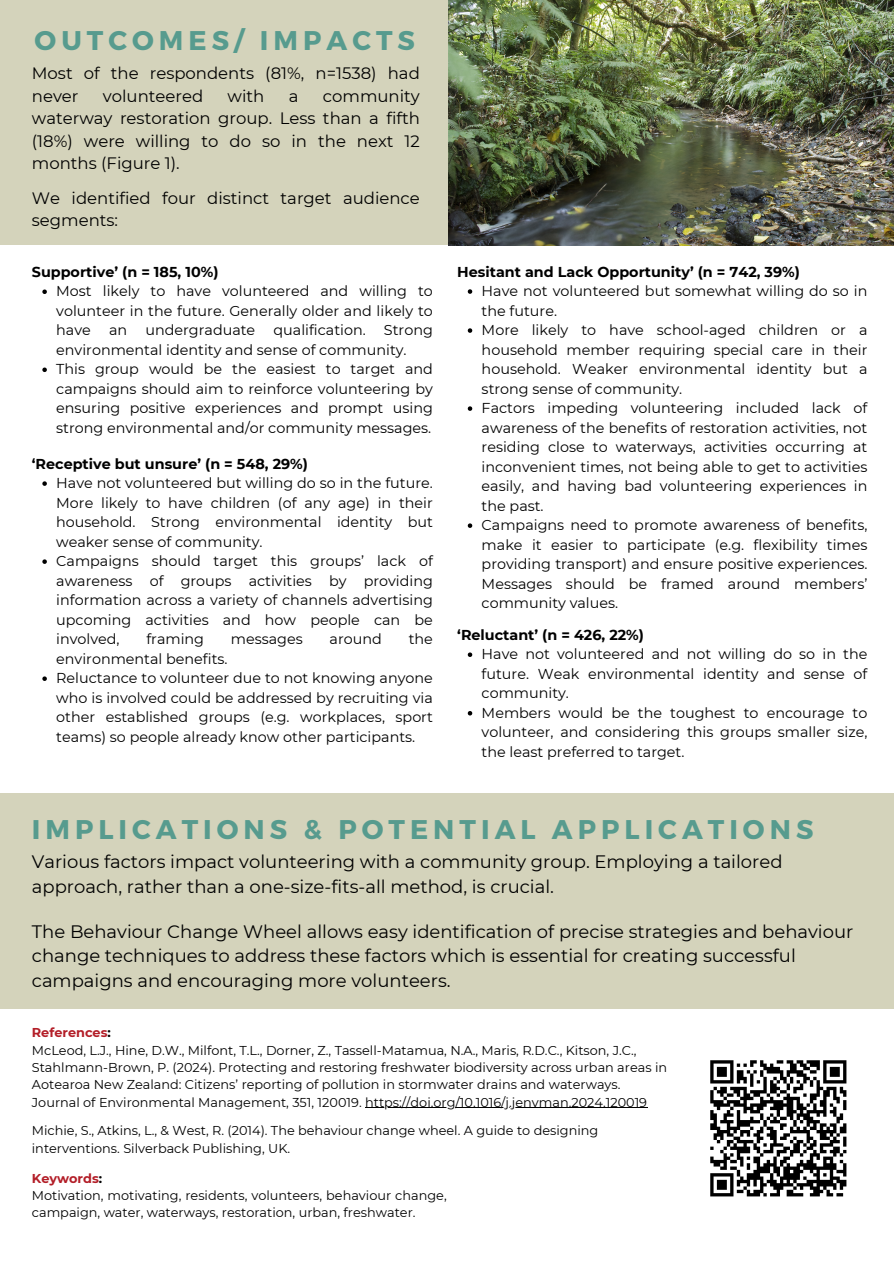
<style>
.page{position:relative;width:894px;height:1264px;background:#fff}
.page>*{position:absolute;margin:0;border:0;box-sizing:border-box;transform-origin:0 0}
.t1{font:700 27px "Montserrat";letter-spacing:.185em;color:#579b8e}
.t2{font:18px/24.8px "Montserrat";color:#000}
.t3{font:16.5px/22.5px "Montserrat";color:#000}
.t4{font:14.4px/19.5px "Montserrat";color:#000}
.t5{font:700 14.4px "Montserrat";color:#000}
.t6{font:12.9px/17.4px "Montserrat";color:#000}
.s1{font-weight:700;color:#b31e28}
.s2{font-weight:700}
</style>
<div class="page">
<div style="left:0;top:0;width:457px;height:245px;background:#d4d3bb"></div>
<img style="left:448px;top:0;width:445px;height:245px">
<div style="left:0;top:793px;width:893px;height:215px;background:#d4d3bb"></div>
<svg style="left:42px;top:289px;width:5px;height:5px"></svg>
<svg style="left:42px;top:367px;width:5px;height:5px"></svg>
<svg style="left:42px;top:481px;width:5px;height:5px"></svg>
<svg style="left:42px;top:559px;width:5px;height:5px"></svg>
<svg style="left:42px;top:676px;width:5px;height:5px"></svg>
<svg style="left:467px;top:289px;width:5px;height:5px"></svg>
<svg style="left:467px;top:328px;width:5px;height:5px"></svg>
<svg style="left:467px;top:406px;width:5px;height:5px"></svg>
<svg style="left:467px;top:523px;width:5px;height:5px"></svg>
<svg style="left:467px;top:652px;width:5px;height:5px"></svg>
<svg style="left:467px;top:711px;width:5px;height:4px"></svg>
<hr style="left:365px;top:1107px;width:282px;height:1px;background:#000">
<img style="left:710px;top:1060px;width:137px;height:137px">
<h1 class="t1" style="left:35px;top:23px;width:382px">OUTCOMES/ IMPACTS</h1>
<p class="t3" style="left:32px;top:62px;width:389px">Most of the respondents (81%, n=1538) had never</p>
<p class="t3" style="left:32px;top:84px;width:389px;text-align:justify;text-indent:291px">community waterway restoration group. Less than a fifth (18%) were willing to do so in the next 12 months (Figure 1).</p>
<p class="t3" style="left:32px;top:186px;width:389px">We identified four distinct target audience segments:</p>
<p class="t5" style="left:32px;top:263px;width:188px">Supportive’ (n = 185, 10%)</p>
<p class="t4" style="left:56px;top:281px;width:378px;text-align:justify">Most likely to have volunteered and willing to volunteer in the future. Generally older and likely to have</p>
<p class="t3" style="left:103px;top:84px;width:102px">volunteered</p>
<p class="t3" style="left:227px;top:84px;width:38px">with</p>
<p class="t3" style="left:289px;top:84px;width:11px">a</p>
<p class="t4" style="left:109px;top:320px;width:20px">an</p>
<p class="t4" style="left:145px;top:320px;width:111px">undergraduate</p>
<p class="t4" style="left:273px;top:320px;width:94px">qualification.</p>
<p class="t4" style="left:56px;top:320px;width:378px;text-indent:327px">Strong environmental identity and sense of community.<br>This group would be the easiest to target and campaigns should aim to reinforce volunteering by ensuring positive experiences and prompt using strong environmental and/or community messages.</p>
<p class="t5" style="left:32px;top:454px;width:277px">‘Receptive but unsure’ (n = 548, 29%)</p>
<p class="t4" style="left:56px;top:473px;width:378px">Have not volunteered but willing do so in the future.<br>More likely to have children (of any age) in their household. Strong environmental identity but weaker sense of community.<br>Campaigns should target this groups’ lack of awareness of groups activities by providing information across a variety of channels advertising upcoming activities and how people can be involved,</p>
<p class="t4" style="left:146px;top:629px;width:59px">framing</p>
<p class="t4" style="left:231px;top:629px;width:73px">messages</p>
<p class="t4" style="left:329px;top:629px;width:54px">around</p>
<p class="t4" style="left:408px;top:629px;width:26px">the</p>
<p class="t4" style="left:56px;top:648px;width:378px">environmental benefits.<br>Reluctance to volunteer due to not knowing anyone who is involved could be addressed by recruiting via other established groups (e.g. workplaces, sport teams) so people already know other participants.</p>
<p class="t5" style="left:457px;top:262px;width:344px">Hesitant and Lack Opportunity’ (n = 742, 39%)</p>
<p class="t4" style="left:481px;top:281px;width:387px">Have not volunteered but somewhat willing do so in the future.<br>More likely to have school-aged children or a household member requiring special care in their household. Weaker environmental identity but a strong sense of community.<br>Factors impeding volunteering included lack of awareness of the benefits of restoration activities, not residing close to waterways, activities occurring at inconvenient times, not being able to get to activities easily, and having bad volunteering experiences in the past.<br>Campaigns need to promote awareness of benefits, make it easier to participate (e.g. flexibility times providing transport) and ensure positive experiences.<br>Messages should be framed around members’ community values.</p>
<p class="t5" style="left:457px;top:625px;width:188px">‘Reluctant’ (n = 426, 22%)</p>
<p class="t4" style="left:481px;top:644px;width:387px">Have not volunteered and not willing do so in the future. Weak environmental identity and sense of community.<br>Members would be the toughest to encourage to volunteer, and considering this groups smaller size, the least preferred to target.</p>
<h1 class="t1" style="left:32px;top:812px;width:782px">IMPLICATIONS &amp; POTENTIAL APPLICATIONS</h1>
<p class="t2" style="left:32px;top:849px;width:752px">Various factors impact volunteering with a community group. Employing a tailored approach, rather than a one-size-fits-all method, is crucial.</p>
<p class="t2" style="left:32px;top:918px;width:822px">The Behaviour Change Wheel allows easy identification of precise strategies and behaviour change techniques to address these factors which is essential for creating successful campaigns and encouraging more volunteers.</p>
<p class="t6" style="left:32px;top:1023px;width:636px"><span class="s1">References</span><span class="s2">:<br></span>McLeod, L.J., Hine, D.W., Milfont, T.L., Dorner, Z., Tassell-Matamua, N.A., Maris, R.D.C., Kitson, J.C., Stahlmann-Brown, P. (2024). Protecting and restoring freshwater biodiversity across urban areas in Aotearoa New Zealand: Citizens’ reporting of pollution in stormwater drains and waterways.<br>Journal of Environmental Management, 351, 120019. https://doi.org/10.1016/j.jenvman.2024.120019</p>
<p class="t6" style="left:32px;top:1121px;width:568px">Michie, S., Atkins, L., &amp; West, R. (2014). The behaviour change wheel. A guide to designing interventions. Silverback Publishing, UK.</p>
<p class="t6" style="left:32px;top:1169px;width:416px"><span class="s1">Keywords</span><span class="s2">:<br></span>Motivation, motivating, residents, volunteers, behaviour change, campaign, water, waterways, restoration, urban, freshwater.</p>
</div>
